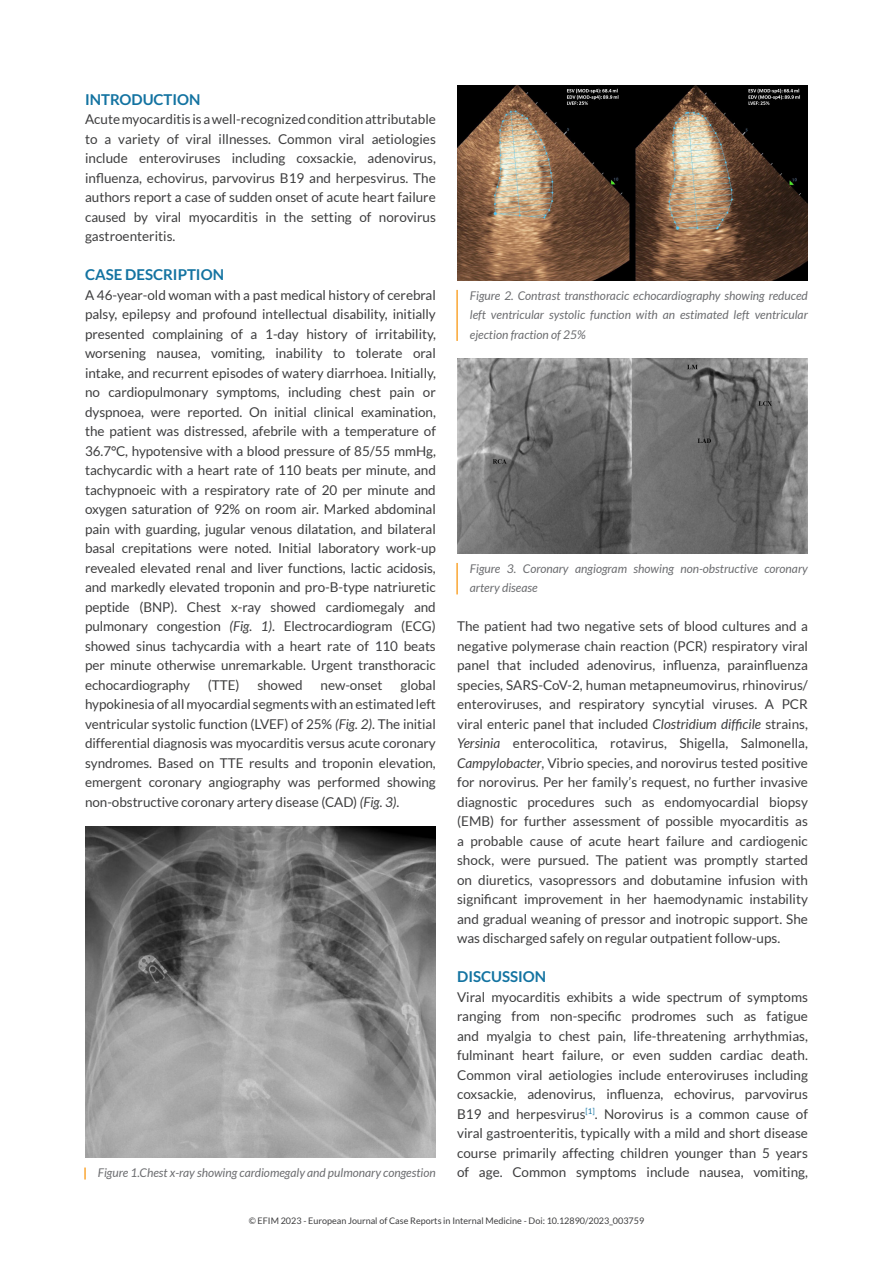
<style>
.page{position:relative;width:893px;height:1263px;background:#fff}
.page>*{position:absolute;margin:0;border:0;box-sizing:border-box;transform-origin:0 0}
.titoletti{font:700 15px "Lato";color:#1373a1}
.testo_normale{font:13.5px/19.5px "Lato";color:#3e3e3f;text-align:justify}
.dida{font:italic 12px/19.5px "Lato";color:#6c6d70;text-align:justify}
.t1{font:9px "Lato";color:#3e3e3f}
.s1{font-style:italic}
</style>
<div class="page">
<svg style="left:84px;top:1167px;width:2px;height:12px"></svg>
<img style="left:85px;top:826px;width:351px;height:332px">
<img style="left:457px;top:85px;width:351px;height:195px">
<img style="left:457px;top:358px;width:351px;height:195px">
<hr style="left:456px;top:290px;width:2px;height:51px;background:#faa633">
<hr style="left:456px;top:563px;width:2px;height:31px;background:#faa633">
<p class="titoletti" style="left:85px;top:90px;width:117px">INTRODUCTION</p>
<p class="testo_normale" style="left:85px;top:109px;width:352px">Acute myocarditis is a well-recognized condition attributable to a variety of viral illnesses. Common viral aetiologies include enteroviruses including coxsackie, adenovirus, influenza, echovirus, parvovirus B19 and herpesvirus. The authors report a case of sudden onset of acute heart failure caused by viral myocarditis in the setting of norovirus gastroenteritis.</p>
<p class="titoletti" style="left:85px;top:266px;width:140px">CASE DESCRIPTION</p>
<p class="testo_normale" style="left:85px;top:285px;width:352px">A 46-year-old woman with a past medical history of cerebral palsy, epilepsy and profound intellectual disability, initially presented complaining of a 1-day history of irritability, worsening nausea, vomiting, inability to tolerate oral intake, and recurrent episodes of watery diarrhoea. Initially, no cardiopulmonary symptoms, including chest pain or dyspnoea, were reported. On initial clinical examination, the patient was distressed, afebrile with a temperature of 36.7°C, hypotensive with a blood pressure of 85/55 mmHg, tachycardic with a heart rate of 110 beats per minute, and tachypnoeic with a respiratory rate of 20 per minute and oxygen saturation of 92% on room air. Marked abdominal pain with guarding, jugular venous dilatation, and bilateral basal crepitations were noted. Initial laboratory work-up revealed elevated renal and liver functions, lactic acidosis, and markedly elevated troponin and pro-B-type natriuretic peptide (BNP). Chest x-ray showed cardiomegaly and pulmonary congestion <span class="s1">(Fig. 1)</span>. Electrocardiogram (ECG) showed sinus tachycardia with a heart rate of 110 beats per minute otherwise unremarkable. Urgent transthoracic echocardiography</p>
<p class="testo_normale" style="left:208px;top:675px;width:33px">(TTE)</p>
<p class="testo_normale" style="left:257px;top:675px;width:47px">showed</p>
<p class="testo_normale" style="left:321px;top:675px;width:64px">new-onset</p>
<p class="testo_normale" style="left:85px;top:675px;width:352px;text-indent:315px">global hypokinesia of all myocardial segments with an estimated left ventricular systolic function (LVEF) of 25% <span class="s1">(Fig. 2)</span>. The initial differential diagnosis was myocarditis versus acute coronary syndromes. Based on TTE results and troponin elevation, emergent coronary angiography was performed showing non-obstructive coronary artery disease (CAD) <span class="s1">(Fig. 3)</span>.</p>
<p class="dida" style="left:98px;top:1163px;width:340px">Figure 1.Chest x-ray showing cardiomegaly and pulmonary congestion</p>
<p class="dida" style="left:470px;top:286px;width:340px">Figure 2. Contrast transthoracic echocardiography showing reduced left ventricular systolic function with an estimated left ventricular ejection fraction of 25%</p>
<p class="dida" style="left:470px;top:559px;width:340px">Figure 3. Coronary angiogram showing non-obstructive coronary artery disease</p>
<p class="testo_normale" style="left:457px;top:616px;width:352px">The patient had two negative sets of blood cultures and a negative polymerase chain reaction (PCR) respiratory viral panel that included adenovirus, influenza, parainfluenza species, SARS-CoV-2, human metapneumovirus, rhinovirus/ enteroviruses, and respiratory syncytial viruses. A PCR viral enteric panel that included <span class="s1">Clostridium difficile</span> strains, <span class="s1">Yersinia</span> enterocolitica, rotavirus, Shigella, Salmonella, <span class="s1">Campylobacter</span>, Vibrio species, and norovirus tested positive for norovirus. Per her family’s request, no further invasive diagnostic procedures such as endomyocardial biopsy (EMB) for further assessment of possible myocarditis as a probable cause of acute heart failure and cardiogenic shock, were pursued. The patient was promptly started on diuretics, vasopressors and dobutamine infusion with significant improvement in her haemodynamic instability and gradual weaning of pressor and inotropic support. She was discharged safely on regular outpatient follow-ups.</p>
<p class="titoletti" style="left:457px;top:968px;width:91px">DISCUSSION</p>
<p class="testo_normale" style="left:457px;top:987px;width:352px">Viral myocarditis exhibits a wide spectrum of symptoms ranging from non-specific prodromes such as fatigue and myalgia to chest pain, life-threatening arrhythmias, fulminant heart failure, or even sudden cardiac death.<br>Common viral aetiologies include enteroviruses including coxsackie, adenovirus, influenza, echovirus, parvovirus B19 and herpesvirus<sup>[1]</sup>. Norovirus is a common cause of viral gastroenteritis, typically with a mild and short disease course primarily affecting children younger than 5 years of age. Common symptoms include nausea, vomiting,</p>
<p class="t1" style="left:249px;top:1215px;width:397px">© EFIM 2023 - European Journal of Case Reports in Internal Medicine - Doi: 10.12890/2023_003759</p>
</div>
